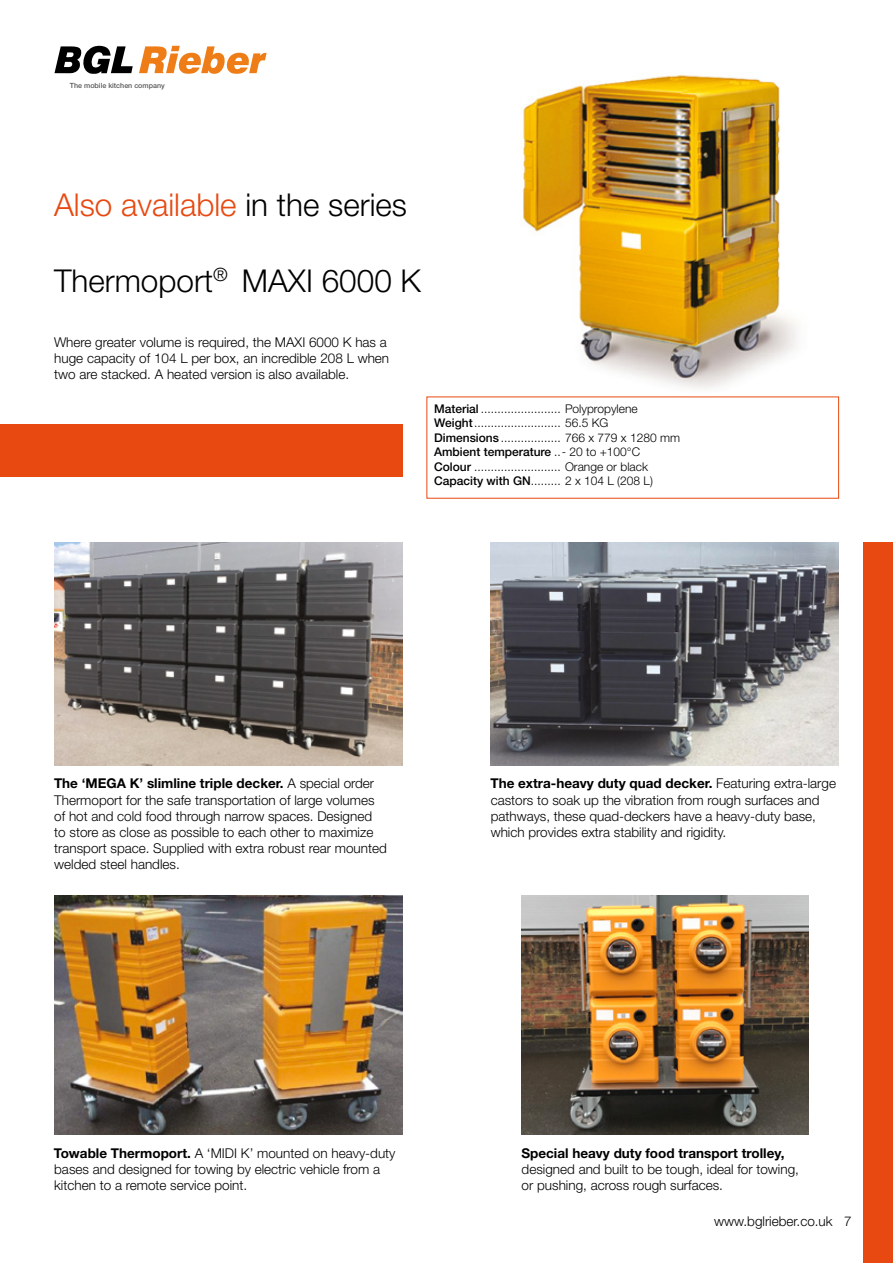
<style>
.page{position:relative;width:893px;height:1263px;background:#fff}
.page>*{position:absolute;margin:0;border:0;box-sizing:border-box;transform-origin:0 0}
.t1{font:300 31.5px "Helvetica Neue LT Std";color:#e84910}
.t2{font:300 31.5px "Helvetica Neue LT Std";color:#000}
.t3{font:300 13.5px/16.2px "Helvetica Neue LT Std";color:#000}
.t4{font:700 13.5px "Helvetica Neue LT Std";color:#000}
.t5{font:300 12px/14.4px "Helvetica Neue LT Std";color:#000}
.t6{font:500 7.2px "Helvetica Neue LT Std";color:#575756}
.s1{color:#000}
.s2{font-weight:500}
.s3{font-weight:700}
</style>
<div class="page">
<div style="left:0;top:424px;width:403px;height:53px;background:#e84910"></div>
<svg style="left:139px;top:46px;width:128px;height:28px"></svg>
<svg style="left:54px;top:46px;width:79px;height:28px"></svg>
<img style="left:520px;top:75px;width:277px;height:314px">
<img style="left:54px;top:542px;width:349px;height:223px">
<img style="left:490px;top:542px;width:349px;height:223px">
<img style="left:54px;top:896px;width:349px;height:238px">
<div style="left:864px;top:542px;width:29px;height:721px;background:#e84910"></div>
<img style="left:521px;top:896px;width:287px;height:238px">
<p class="t6" style="left:70px;top:81px;width:96px">The mobile kitchen company</p>
<h1 class="t1" style="left:54px;top:185px;width:354px">Also available <span class="s1">in the series</span></h1>
<h1 class="t2" style="left:54px;top:261px;width:368px">Thermoport<sup>®</sup> MAXI 6000 K</h1>
<p class="t3" style="left:54px;top:334px;width:337px">Where greater volume is required, the MAXI 6000 K has a huge capacity of 104 L per box, an incredible 208 L when two are stacked. A heated version is also available.</p>
<p class="t5" style="left:434px;top:401px;width:247px"><span class="s2">Material</span> ........................ Polypropylene <span class="s2">Weight</span>.......................... 56.5 KG<br><span class="s2">Dimensions</span> .................. 766 x 779 x 1280 mm <span class="s2">Ambient temperature</span> ..- 20 to +100°C <span class="s2">Colour</span> .......................... Orange or black <span class="s2">Capacity with GN</span>......... 2 x 104 L (208 L)</p>
<p class="t3" style="left:54px;top:775px;width:334px"><span class="s3">The ‘MEGA K’ slimline triple decker.</span> A special order Thermoport for the safe transportation of large volumes of hot and cold food through narrow spaces. Designed<br>to store as close as possible to each other to maximize transport space. Supplied with extra robust rear mounted welded steel handles.</p>
<p class="t3" style="left:490px;top:775px;width:347px"><span class="s3">The extra-heavy duty quad decker.</span> Featuring extra-large castors to soak up the vibration from rough surfaces and pathways, these quad-deckers have a heavy-duty base, which provides extra stability and rigidity.</p>
<p class="t3" style="left:54px;top:1144px;width:343px"><span class="s3">Towable Thermoport.</span> A ‘MIDI K’ mounted on heavy-duty bases and designed for towing by electric vehicle from a kitchen to a remote service point.</p>
<p class="t4" style="left:521px;top:1144px;width:265px">Special heavy duty food transport trolley,</p>
<p class="t3" style="left:522px;top:1160px;width:279px">designed and built to be tough, ideal for towing, or pushing, across rough surfaces.</p>
<p class="t3" style="left:714px;top:1213px;width:139px">www.bglrieber.co.uk 7</p>
</div>
